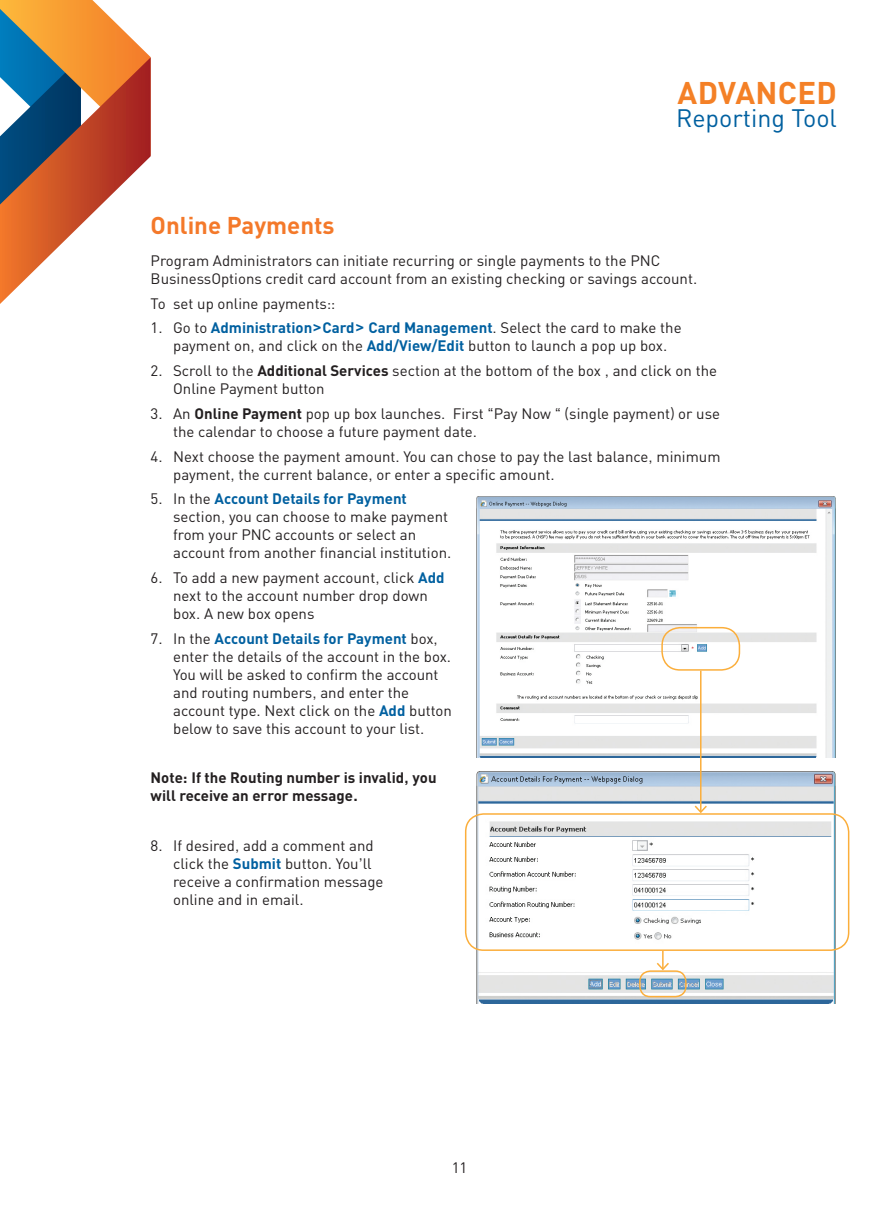
<style>
.page{position:relative;width:891px;height:1215px;background:#fff}
.page>*{position:absolute;margin:0;border:0;box-sizing:border-box;transform-origin:0 0}
.t1{font:700 31.05px "PNC Sans";letter-spacing:.01em;color:#f48026}
.t2{font:24.9px "PNC Sans";color:#0060a0}
.subhead{font:700 24px "PNC Sans";color:#f4792a}
.Body_Copy{font:15px/18px "PNC Sans";color:#231f20}
.Body_Copy-2{font:700 15px/18px "PNC Sans";color:#231f20}
.s1{font-weight:700;color:#0060a0}
.s2{font-weight:700}
</style>
<div class="page">
<img style="left:476px;top:496px;width:359px;height:262px">
<img style="left:476px;top:772px;width:359px;height:232px">
<img style="left:631px;top:839px;width:130px;height:104px">
<div style="left:661px;top:627px;width:79px;height:44px;border:2px solid #fbae3b;border-radius:18px"></div>
<div style="left:465px;top:813px;width:384px;height:138px;border:2px solid #fbae3b;border-radius:18px"></div>
<div style="left:639px;top:970px;width:48px;height:27px;border:2px solid #fbae3b;border-radius:10px"></div>
<hr style="left:700px;top:671px;width:2px;height:141px;background:#fbae3b">
<svg style="left:693px;top:804px;width:15px;height:10px"></svg>
<svg style="left:655px;top:951px;width:16px;height:20px"></svg>
<svg style="left:0;top:0;width:151px;height:304px"></svg>
<h1 class="t1" style="left:678px;top:73px;width:161px">ADVANCED</h1>
<h2 class="t2" style="left:676px;top:103px;width:162px">Reporting Tool</h2>
<p class="subhead" style="left:151px;top:210px;width:185px">Online Payments</p>
<p class="Body_Copy" style="left:151px;top:251px;width:548px">Program Administrators can initiate recurring or single payments to the PNC<br>BusinessOptions credit card account from an existing checking or savings account.</p>
<p class="Body_Copy" style="left:151px;top:294px;width:186px">To set up online payments::</p>
<p class="Body_Copy" style="left:151px;top:319px;width:532px;text-align:center">1. Go to <span class="s1">Administration&gt;Card&gt; Card Management</span>. Select the card to make the payment on, and click on the <span class="s1">Add/View/Edit</span> button to launch a pop up box.</p>
<p class="Body_Copy" style="left:173px;top:361px;width:545px;text-indent:-22px">2. Scroll to the <span class="s2">Additional Services</span> section at the bottom of the box , and click on the<br>Online Payment button</p>
<p class="Body_Copy" style="left:173px;top:404px;width:548px;text-indent:-22px">3. An <span class="s2">Online Payment</span> pop up box launches. First “Pay Now “ (single payment) or use the calendar to choose a future payment date.</p>
<p class="Body_Copy" style="left:173px;top:447px;width:549px;text-indent:-22px">4. Next choose the payment amount. You can chose to pay the last balance, minimum payment, the current balance, or enter a specific amount.</p>
<p class="Body_Copy" style="left:173px;top:490px;width:280px;text-indent:-22px">5. In the <span class="s1">Account Details for Payment </span>section, you can choose to make payment from your PNC accounts or select an account from another financial institution.</p>
<p class="Body_Copy" style="left:173px;top:568px;width:273px;text-indent:-22px">6. To add a new payment account, click <span class="s1">Add </span>next to the account number drop down box. A new box opens</p>
<p class="Body_Copy" style="left:173px;top:629px;width:280px;text-indent:-22px">7. In the <span class="s1">Account Details for Payment</span> box, enter the details of the account in the box.<br>You will be asked to confirm the account and routing numbers, and enter the account type. Next click on the <span class="s1">Add</span> button below to save this account to your list.</p>
<p class="Body_Copy-2" style="left:151px;top:768px;width:287px">Note: If the Routing number is invalid, you will receive an error message.</p>
<p class="Body_Copy" style="left:173px;top:836px;width:212px;text-indent:-22px">8. If desired, add a comment and click the <span class="s1">Submit</span> button. You’ll receive a confirmation message online and in email.</p>
<p class="Body_Copy" style="left:452px;top:1159px;width:17px">11</p>
</div>
